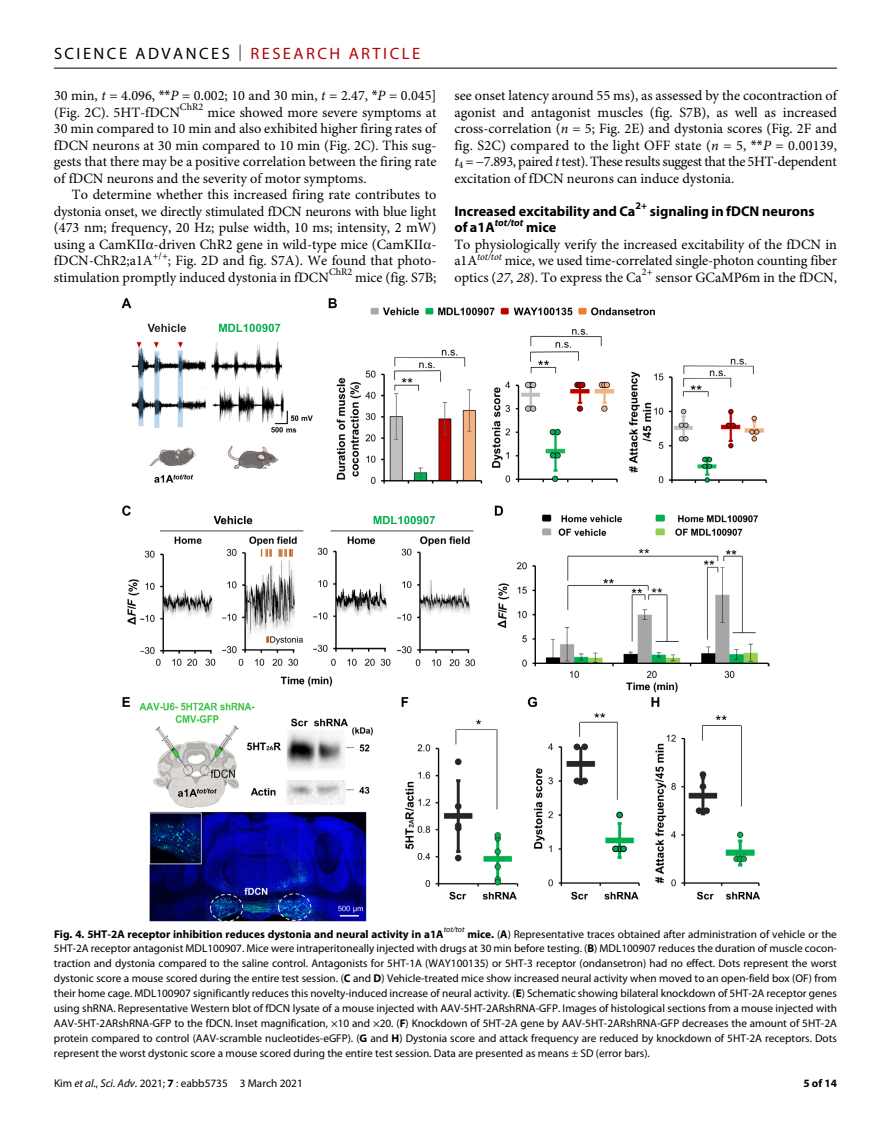
<style>
.page{position:relative;width:891px;height:1134px;background:#fff}
.page>*{position:absolute;margin:0;border:0;box-sizing:border-box;transform-origin:0 0}
.t1{font:16.5px "Myriad Pro";letter-spacing:.15em;color:#000}
.t2{font:14.25px/16.5px "Minion Pro";color:#000;text-align:justify}
.t3{font:700 14.25px/16.5px "Myriad Pro";color:#000}
.t4{font:11.25px/15px "Myriad Pro";color:#000;text-align:justify}
.t5{font:700 11.25px "Myriad Pro";color:#000}
.s1{font-weight:300}
.s2{color:#b10508}
.s3{font-style:italic}
.s4{font-family:"Myriad Pro"}
.s5{font-weight:700}
</style>
<div class="page">
<hr style="left:54px;top:68px;width:783px;height:1px;background:#000">
<img style="left:122px;top:298px;width:648px;height:623px">
<h1 class="t1" style="left:54px;top:40px;width:368px">SCIENCE ADVANCES <span class="s1">|</span> <span class="s2">RESEARCH ARTICLE</span></h1>
<p class="t2" style="left:54px;top:89px;width:384px">30 min, <span class="s3">t</span> = 4.096, <span class="s4">**</span><span class="s3">P</span> = 0.002; 10 and 30 min, <span class="s3">t</span> = 2.47, <span class="s4">*</span><span class="s3">P</span> = 0.045] (Fig. 2C). 5HT-fDCN<sup>ChR2</sup> mice showed more severe symptoms at 30 min compared to 10 min and also exhibited higher firing rates of fDCN neurons at 30 min compared to 10 min (Fig. 2C). This sug&shy;gests that there may be a positive correlation between the firing rate of fDCN neurons and the severity of motor symptoms.</p>
<p class="t2" style="left:54px;top:188px;width:384px;text-indent:18px">To determine whether this increased firing rate contributes to dystonia onset, we directly stimulated fDCN neurons with blue light (473 nm; frequency, 20 Hz; pulse width, 10 ms; intensity, 2 mW) using a CamKII -driven ChR2 gene in wild-type mice (CamKII - fDCN-ChR2;a1A<sup>+/+</sup>; Fig. 2D and fig. S7A). We found that photo&shy;stimulation promptly induced dystonia in fDCN<sup>ChR2</sup> mice (fig. S7B;</p>
<p class="t2" style="left:454px;top:89px;width:384px">see onset latency around 55 ms), as assessed by the cocontraction of agonist and antagonist muscles (fig. S7B), as well as increased cross-correlation (<span class="s3">n</span> = 5; Fig. 2E) and dystonia scores (Fig. 2F and fig. S2C) compared to the light OFF state (<span class="s3">n</span> = 5, <span class="s4">**</span><span class="s3">P</span> = 0.00139, <span class="s3">t</span><sub>4</sub> = −7.893, paired <span class="s3">t</span> test). These results suggest that the 5HT-dependent excitation of fDCN neurons can induce dystonia.</p>
<p class="t3" style="left:454px;top:201px;width:362px">Increased excitability and Ca<sup>2+</sup> signaling in fDCN neurons of a1A<sup>tot/tot</sup> mice</p>
<p class="t2" style="left:454px;top:237px;width:384px">To physiologically verify the increased excitability of the fDCN in a1A<sup>tot/tot</sup> mice, we used time-correlated single-photon counting fiber optics (<span class="s3">27</span>, <span class="s3">28</span>). To express the Ca<sup>2+</sup> sensor GCaMP6m in the fDCN,</p>
<p class="t4" style="left:54px;top:926px;width:785px"><span class="s5">Fig. 4. 5HT-2A receptor inhibition reduces dystonia and neural activity in a1A</span><sup>tot/tot</sup> <span class="s5">mice.</span> (<span class="s5">A</span>) Representative traces obtained after administration of vehicle or the 5HT-2A receptor antagonist MDL100907. Mice were intraperitoneally injected with drugs at 30 min before testing. (<span class="s5">B</span>) MDL100907 reduces the duration of muscle cocon&shy;traction and dystonia compared to the saline control. Antagonists for 5HT-1A (WAY100135) or 5HT-3 receptor (ondansetron) had no effect. Dots represent the worst dystonic score a mouse scored during the entire test session. (<span class="s5">C</span> and <span class="s5">D</span>) Vehicle-treated mice show increased neural activity when moved to an open-field box (OF) from their home cage. MDL100907 significantly reduces this novelty-induced increase of neural activity. (<span class="s5">E</span>) Schematic showing bilateral knockdown of 5HT-2A receptor genes using shRNA. Representative Western blot of fDCN lysate of a mouse injected with AAV-5HT-2ARshRNA-GFP. Images of histological sections from a mouse injected with AAV-5HT-2ARshRNA-GFP to the fDCN. Inset magnification, ×10 and ×20. (<span class="s5">F</span>) Knockdown of 5HT-2A gene by AAV-5HT-2ARshRNA-GFP decreases the amount of 5HT-2A protein compared to control (AAV-scramble nucleotides-eGFP). (<span class="s5">G</span> and <span class="s5">H</span>) Dystonia score and attack frequency are reduced by knockdown of 5HT-2A receptors. Dots represent the worst dystonic score a mouse scored during the entire test session. Data are presented as means ± SD (error bars).</p>
<p class="t4" style="left:54px;top:1076px;width:250px">Kim <span class="s3">et al</span>., <span class="s3">Sci. Adv.</span> 2021; <span class="s5">7</span> : eabb5735 3 March 2021</p>
<p class="t5" style="left:803px;top:1074px;width:35px">5 of 14</p>
</div>
